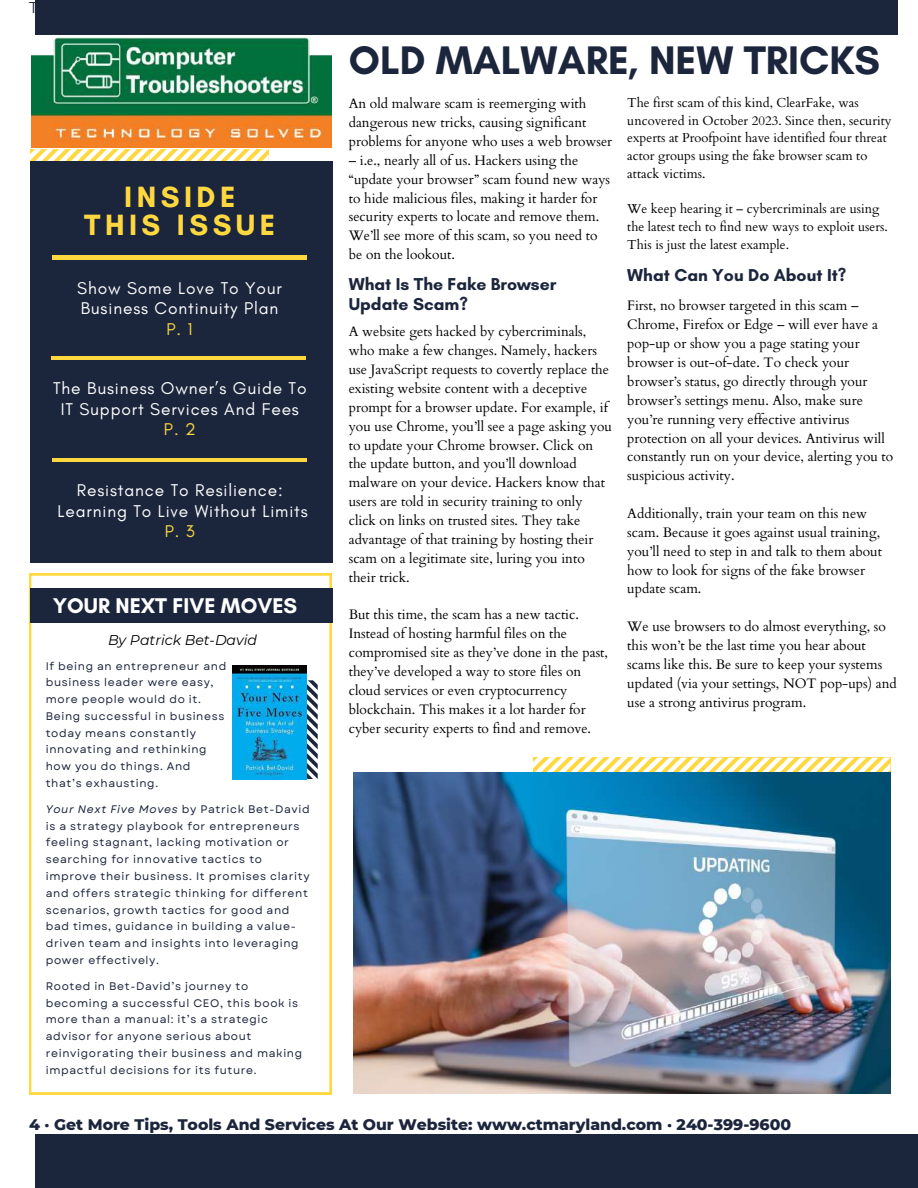
<style>
.page{position:relative;width:918px;height:1188px;background:#fff}
.page>*{position:absolute;margin:0;border:0;box-sizing:border-box;transform-origin:0 0}
.t1{font:700 40.65px "Glacial Indifference";color:#1b253c}
.t2{font:700 29.85px/28.7px "Glacial Indifference";letter-spacing:.15em;color:#ffd840;text-align:center}
.t3{font:700 21.75px "Glacial Indifference";color:#fff}
.t4{font:700 17.55px/20.5px "Glacial Indifference";color:#1b253c}
.t5{font:17.4px/20.5px "Glacial Indifference";letter-spacing:.05em;color:#fff;text-align:center}
.t6{font:17.4px "Glacial Indifference";color:#ffd840}
.t7{font:800 15.6px "Montserrat";color:#1b253c}
.t8{font:italic 14.1px "Montserrat";color:#000}
.t9{font:13.65px/18.9px "Cardo";color:#000}
.t10{font:12.9px/17.7px "Cardo";color:#000}
.t11{font:10.95px/16.8px "Garet";letter-spacing:.06em;color:#1b253c}
.s1{font-style:italic}
</style>
<div class="page">
<svg style="left:533px;top:757px;width:357px;height:15px"></svg>
<img style="left:354px;top:772px;width:536px;height:321px">
<svg style="left:29px;top:573px;width:303px;height:521px"></svg>
<div style="left:30px;top:588px;width:302px;height:35px;background:#1b253c"></div>
<svg style="left:307px;top:680px;width:11px;height:99px"></svg>
<svg style="left:30px;top:149px;width:239px;height:12px"></svg>
<div style="left:30px;top:161px;width:302px;height:401px;background:#1b253c"></div>
<hr style="left:52px;top:256px;width:255px;height:3px;background:#ffd840">
<hr style="left:51px;top:356px;width:255px;height:4px;background:#ffd840">
<hr style="left:52px;top:458px;width:254px;height:4px;background:#ffd840">
<img style="left:233px;top:666px;width:74px;height:114px">
<img style="left:32px;top:37px;width:300px;height:110px">
<div style="left:35px;top:0;width:862px;height:35px;background:#1b253c"></div>
<div style="left:35px;top:1135px;width:883px;height:53px;background:#1b253c"></div>
<h2 class="t2" style="left:84px;top:182px;width:193px">INSIDE<br>THIS ISSUE</h2>
<p class="t5" style="left:77px;top:277px;width:206px;text-align:left">Show Some Love To Your<br>Business Continuity Plan</p>
<p class="t6" style="left:167px;top:318px;width:28px">P. 1</p>
<p class="t5" style="left:53px;top:378px;width:255px">The Business Owner’s Guide To<br>IT Support Services And Fees</p>
<p class="t6" style="left:164px;top:419px;width:33px">P. 2</p>
<p class="t5" style="left:58px;top:480px;width:252px">Resistance To Resilience:<br>Learning To Live Without Limits</p>
<p class="t6" style="left:165px;top:521px;width:32px">P. 3</p>
<h3 class="t3" style="left:53px;top:592px;width:246px">YOUR NEXT FIVE MOVES</h3>
<p class="t8" style="left:108px;top:631px;width:151px">By Patrick Bet-David</p>
<p class="t11" style="left:46px;top:657px;width:182px">If being an entrepreneur and business leader were easy, more people would do it.<br>Being successful in business today means constantly innovating and rethinking how you do things. And that’s exhausting.</p>
<p class="t11" style="left:46px;top:801px;width:265px"><span class="s1">Your Next Five Moves</span> by Patrick Bet-David is a strategy playbook for entrepreneurs feeling stagnant, lacking motivation or searching for innovative tactics to improve their business. It promises clarity and offers strategic thinking for different scenarios, growth tactics for good and bad times, guidance in building a value&shy;driven team and insights into leveraging power effectively.</p>
<p class="t11" style="left:46px;top:978px;width:258px">Rooted in Bet-David’s journey to becoming a successful CEO, this book is more than a manual: it’s a strategic advisor for anyone serious about reinvigorating their business and making impactful decisions for its future.</p>
<h1 class="t1" style="left:349px;top:36px;width:533px">OLD MALWARE, NEW TRICKS</h1>
<p class="t10" style="left:627px;top:94px;width:266px">The first scam of this kind, ClearFake, was uncovered in October 2023. Since then, security experts at Proofpoint have identified four threat actor groups using the fake browser scam to attack victims.</p>
<p class="t10" style="left:627px;top:200px;width:262px">We keep hearing it – cybercriminals are using the latest tech to find new ways to exploit users.<br>This is just the latest example.</p>
<p class="t4" style="left:627px;top:265px;width:221px">What Can You Do About It?</p>
<p class="t9" style="left:627px;top:297px;width:268px">First, no browser targeted in this scam – Chrome, Firefox or Edge – will ever have a pop-up or show you a page stating your browser is out-of-date. To check your browser’s status, go directly through your browser’s settings menu. Also, make sure you’re running very effective antivirus protection on all your devices. Antivirus will constantly run on your device, alerting you to suspicious activity.</p>
<p class="t9" style="left:627px;top:504px;width:256px">Additionally, train your team on this new scam. Because it goes against usual training, you’ll need to step in and talk to them about how to look for signs of the fake browser update scam.</p>
<p class="t9" style="left:627px;top:617px;width:271px">We use browsers to do almost everything, so this won’t be the last time you hear about scams like this. Be sure to keep your systems updated (via your settings, NOT pop-ups) and use a strong antivirus program.</p>
<p class="t9" style="left:349px;top:95px;width:265px">An old malware scam is reemerging with dangerous new tricks, causing significant problems for anyone who uses a web browser</p>
<p class="t9" style="left:349px;top:151px;width:263px">– i.e., nearly all of us. Hackers using the “update your browser” scam found new ways to hide malicious files, making it harder for security experts to locate and remove them.<br>We’ll see more of this scam, so you need to be on the lookout.</p>
<p class="t4" style="left:349px;top:273px;width:209px">What Is The Fake Browser<br>Update Scam?</p>
<p class="t9" style="left:349px;top:323px;width:265px">A website gets hacked by cybercriminals, who make a few changes. Namely, hackers use JavaScript requests to covertly replace the existing website content with a deceptive prompt for a browser update. For example, if you use Chrome, you’ll see a page asking you to update your Chrome browser. Click on the update button, and you’ll download malware on your device. Hackers know that users are told in security training to only click on links on trusted sites. They take advantage of that training by hosting their scam on a legitimate site, luring you into their trick.</p>
<p class="t9" style="left:349px;top:606px;width:261px">But this time, the scam has a new tactic.<br>Instead of hosting harmful files on the compromised site as they’ve done in the past, they’ve developed a way to store files on cloud services or even cryptocurrency blockchain. This makes it a lot harder for cyber security experts to find and remove.</p>
<p class="t7" style="left:29px;top:1114px;width:763px">4 · Get More Tips, Tools And Services At Our Website: www.ctmaryland.com · 240-399-9600</p>
</div>
